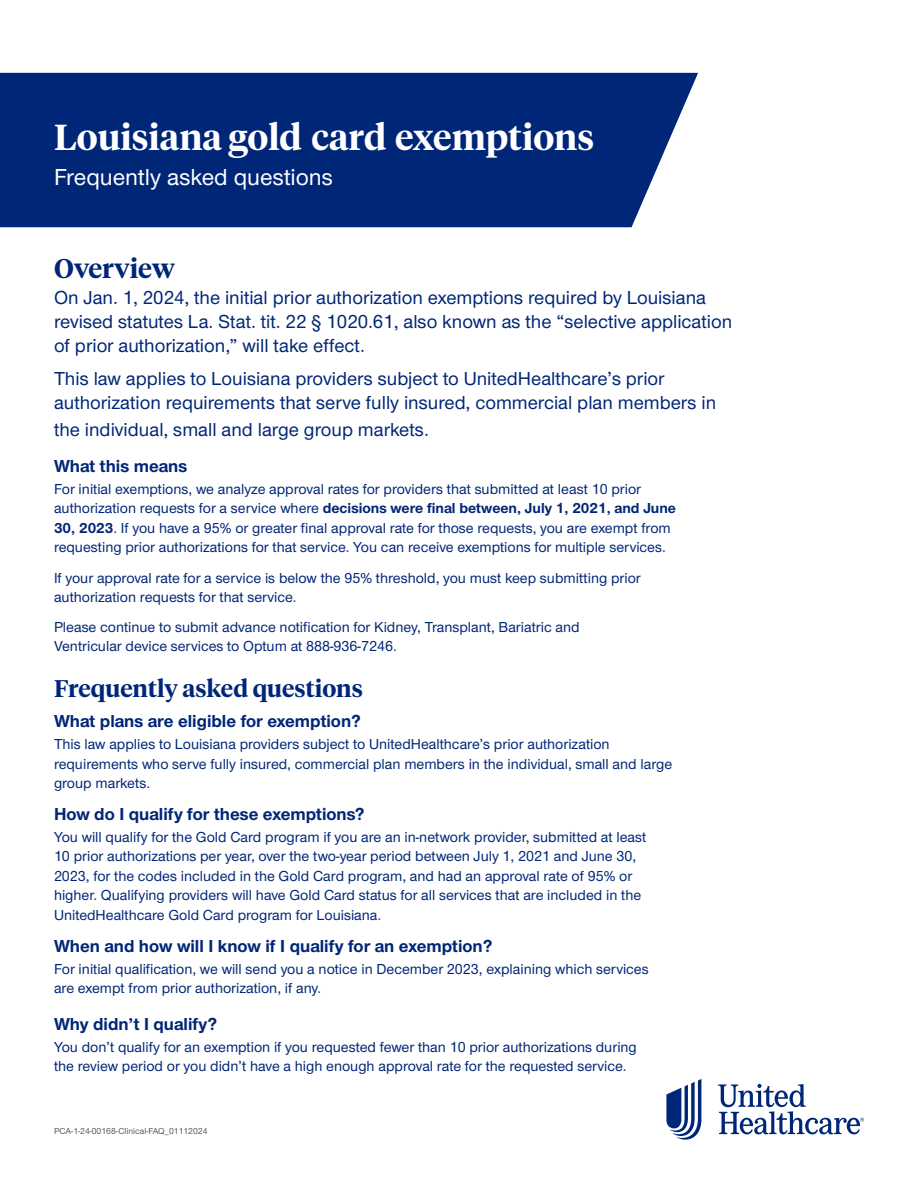
<style>
.page{position:relative;width:918px;height:1188px;background:#fff}
.page>*{position:absolute;margin:0;border:0;box-sizing:border-box;transform-origin:0 0}
.t1{font:600 36px "UHC Serif Headline";color:#fff}
.t2{font:600 27px "UHC Serif Headline";color:#002677}
.t3{font:600 24px "UHC Serif Headline";color:#002677}
.t4{font:500 24px "UHC Sans";color:#fff}
.t5{font:500 19.5px/24px "UHC Sans";color:#002677}
.t6{font:700 18px "UHC Sans";color:#002677}
.t7{font:500 15px/19.5px "UHC Sans";color:#002677}
.t8{font:500 9px "UHC Sans";color:#5a5a5a}
.s1{font-weight:700}
</style>
<div class="page">
<svg style="left:666px;top:1079px;width:35px;height:61px"></svg>
<svg style="left:718px;top:1084px;width:146px;height:50px"></svg>
<div style="left:0;top:73px;width:698px;height:154px;background:#002677"></div>
<h1 class="t1" style="left:54px;top:112px;width:542px">Louisiana gold card exemptions</h1>
<h3 class="t4" style="left:54px;top:161px;width:280px">Frequently asked questions</h3>
<h2 class="t2" style="left:54px;top:249px;width:123px">Overview</h2>
<h3 class="t5" style="left:54px;top:284px;width:680px">On Jan. 1, 2024, the initial prior authorization exemptions required by Louisiana revised statutes La. Stat. tit. 22 § 1020.61, also known as the “selective application of prior authorization,” will take effect.</h3>
<h3 class="t5" style="left:54px;top:366px;width:664px">This law applies to Louisiana providers subject to UnitedHealthcare’s prior authorization requirements that serve fully insured, commercial plan members in</h3>
<h3 class="t5" style="left:54px;top:416px;width:376px">the individual, small and large group markets.</h3>
<p class="t6" style="left:54px;top:454px;width:135px">What this means</p>
<p class="t7" style="left:54px;top:478px;width:624px">For initial exemptions, we analyze approval rates for providers that submitted at least 10 prior authorization requests for a service where <span class="s1">decisions were final between, July 1, 2021, and June 30, 2023</span>. If you have a 95% or greater final approval rate for those requests, you are exempt from requesting prior authorizations for that service. You can receive exemptions for multiple services.</p>
<p class="t7" style="left:54px;top:568px;width:588px">If your approval rate for a service is below the 95% threshold, you must keep submitting prior authorization requests for that service.</p>
<p class="t7" style="left:54px;top:616px;width:527px">Please continue to submit advance notification for Kidney, Transplant, Bariatric and<br>Ventricular device services to Optum at 888-936-7246.</p>
<h3 class="t3" style="left:54px;top:672px;width:310px">Frequently asked questions</h3>
<p class="t6" style="left:54px;top:709px;width:308px">What plans are eligible for exemption?</p>
<p class="t7" style="left:54px;top:734px;width:620px">This law applies to Louisiana providers subject to UnitedHealthcare’s prior authorization requirements who serve fully insured, commercial plan members in the individual, small and large group markets.</p>
<p class="t6" style="left:54px;top:802px;width:312px">How do I qualify for these exemptions?</p>
<p class="t7" style="left:54px;top:826px;width:594px">You will qualify for the Gold Card program if you are an in-network provider, submitted at least 10 prior authorizations per year, over the two-year period between July 1, 2021 and June 30, 2023, for the codes included in the Gold Card program, and had an approval rate of 95% or higher. Qualifying providers will have Gold Card status for all services that are included in the UnitedHealthcare Gold Card program for Louisiana.</p>
<p class="t6" style="left:54px;top:934px;width:440px">When and how will I know if I qualify for an exemption?</p>
<p class="t7" style="left:54px;top:958px;width:596px">For initial qualification, we will send you a notice in December 2023, explaining which services are exempt from prior authorization, if any.</p>
<p class="t6" style="left:54px;top:1012px;width:165px">Why didn’t I qualify?</p>
<p class="t7" style="left:54px;top:1036px;width:584px">You don’t qualify for an exemption if you requested fewer than 10 prior authorizations during the review period or you didn’t have a high enough approval rate for the requested service.</p>
<p class="t8" style="left:54px;top:1125px;width:155px">PCA-1-24-00168-Clinical-FAQ_01112024</p>
</div>
